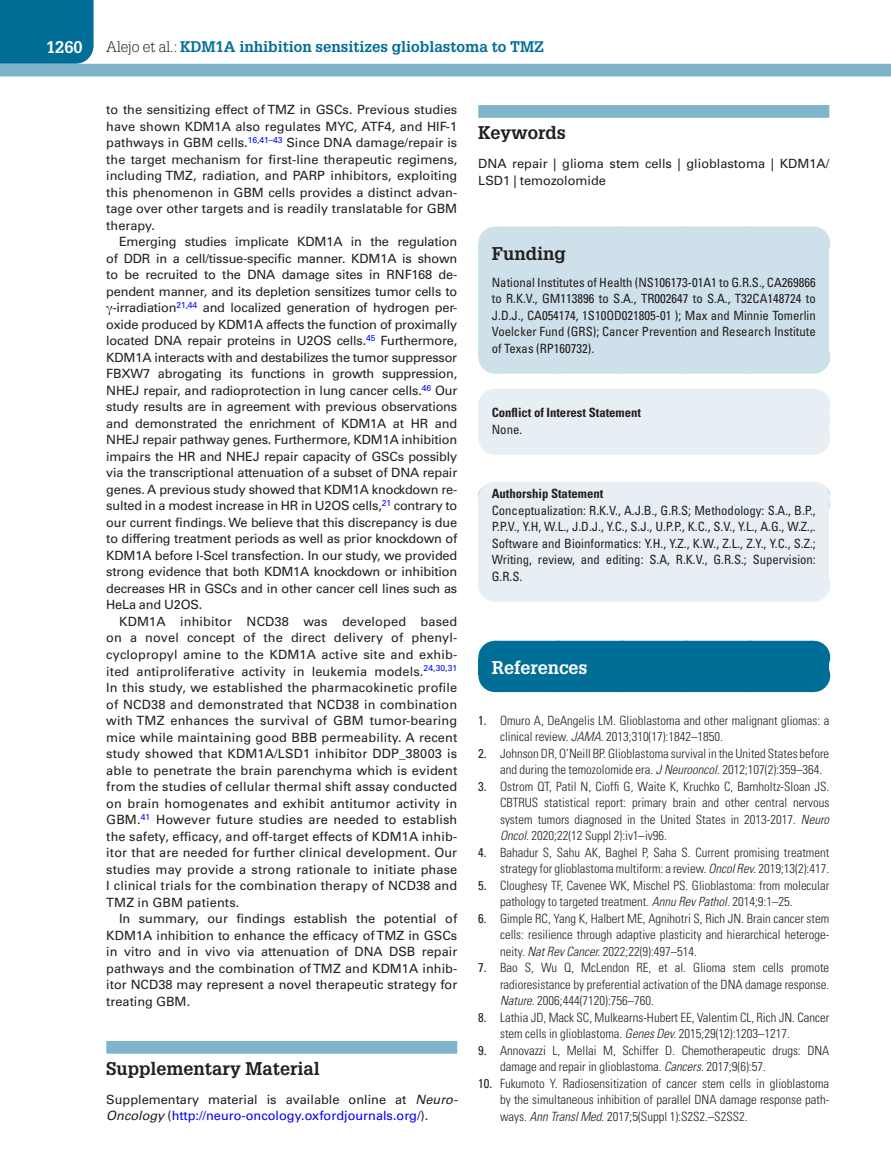
<style>
.page{position:relative;width:891px;height:1175px;background:#fff}
.page>*{position:absolute;margin:0;border:0;box-sizing:border-box;transform-origin:0 0}
.t1{font:700 18px "Glypha LT Std";color:#231f20}
.t2{font:700 18px "Glypha LT Std";color:#fff}
.t3{font:700 16.5px "Glypha LT Std";color:#fff}
.t4{font:700 15px "Glypha LT Std";color:#006e96}
.t5{font:12.75px/16.5px "Univers LT Std";color:#231f20;text-align:justify}
.t6{font:300 condensed 12.75px/16.5px "Univers LT Std";color:#231f20}
.t7{font:condensed 12.75px/16.5px "Univers LT Std";color:#231f20;text-align:justify}
.t8{font:700 condensed 12.75px "Univers LT Std";color:#231f20}
.s1{font-weight:300;color:#231f20}
.s2{font-family:"Gandhari Unicode"}
.s3{font-style:italic}
.s4{color:#00f}
.s5{font-weight:400}
</style>
<div class="page">
<div style="left:0;top:0;width:94px;height:64px;background:#006e96"></div>
<div style="left:0;top:64px;width:891px;height:12px;background:#7fb4ca"></div>
<div style="left:106px;top:1040px;width:351px;height:13px;background:#7fb4ca"></div>
<div style="left:478px;top:105px;width:351px;height:13px;background:#7fb4ca"></div>
<div style="left:478px;top:244px;width:351px;height:33px;background:#cee0ea"></div>
<div style="left:495px;top:226px;width:318px;height:34px;background:#cee0ea"></div>
<svg style="left:558px;top:226px;width:223px;height:1px"></svg>
<hr style="left:813px;top:226px;width:1px;height:34px;background:#cee0ea">
<div style="left:478px;top:274px;width:351px;height:82px;background:#cee0ea"></div>
<div style="left:495px;top:340px;width:318px;height:34px;background:#cee0ea"></div>
<svg style="left:561px;top:373px;width:220px;height:1px"></svg>
<hr style="left:813px;top:340px;width:1px;height:34px;background:#cee0ea">
<div style="left:478px;top:400px;width:351px;height:25px;background:#e8eff4"></div>
<div style="left:495px;top:388px;width:318px;height:34px;background:#e8eff4"></div>
<hr style="left:813px;top:388px;width:1px;height:34px;background:#e8eff4">
<div style="left:478px;top:417px;width:351px;height:20px;background:#e8eff4"></div>
<div style="left:495px;top:422px;width:318px;height:32px;background:#e8eff4"></div>
<svg style="left:558px;top:388px;width:223px;height:1px"></svg>
<hr style="left:813px;top:422px;width:1px;height:32px;background:#e8eff4">
<div style="left:487px;top:486px;width:334px;height:16px;background:#e8eff4"></div>
<svg style="left:821px;top:486px;width:1px;height:12px"></svg>
<div style="left:478px;top:498px;width:351px;height:86px;background:#e8eff4"></div>
<div style="left:495px;top:482px;width:318px;height:32px;background:#e8eff4"></div>
<hr style="left:813px;top:482px;width:1px;height:32px;background:#e8eff4">
<div style="left:495px;top:568px;width:318px;height:34px;background:#e8eff4"></div>
<hr style="left:813px;top:568px;width:1px;height:34px;background:#e8eff4">
<div style="left:478px;top:658px;width:351px;height:16px;background:#006e96"></div>
<div style="left:495px;top:640px;width:318px;height:34px;background:#006e96"></div>
<hr style="left:813px;top:640px;width:1px;height:34px;background:#006e96">
<div style="left:495px;top:659px;width:318px;height:33px;background:#006e96"></div>
<svg style="left:558px;top:640px;width:223px;height:1px"></svg>
<hr style="left:813px;top:659px;width:1px;height:33px;background:#006e96">
<p class="t3" style="left:46px;top:37px;width:38px">1260</p>
<p class="t4" style="left:106px;top:37px;width:439px"><span class="s1">Alejo et al.:</span> KDM1A inhibition sensitizes glioblastoma to TMZ</p>
<p class="t5" style="left:106px;top:102px;width:353px">to the sensitizing effect of TMZ in GSCs. Previous studies have shown KDM1A also regulates MYC, ATF4, and HIF-1 pathways in GBM cells.<sup>16</sup><sup>,</sup><sup>41–43</sup> Since DNA damage/repair is the target mechanism for first-line therapeutic regimens, including TMZ, radiation, and PARP inhibitors, exploiting this phenomenon in GBM cells provides a distinct advan&shy;tage over other targets and is readily translatable for GBM therapy.</p>
<p class="t5" style="left:106px;top:234px;width:353px;text-indent:13px">Emerging studies implicate KDM1A in the regulation of DDR in a cell/tissue-specific manner. KDM1A is shown to be recruited to the DNA damage sites in RNF168 de&shy;pendent manner, and its depletion sensitizes tumor cells to <span class="s2">γ</span>-irradiation<sup>21</sup><sup>,</sup><sup>44</sup> and localized generation of hydrogen per&shy;oxide produced by KDM1A affects the function of proximally located DNA repair proteins in U2OS cells.<sup>45</sup> Furthermore, KDM1A interacts with and destabilizes the tumor suppressor FBXW7 abrogating its functions in growth suppression, NHEJ repair, and radioprotection in lung cancer cells.<sup>46</sup> Our study results are in agreement with previous observations and demonstrated the enrichment of KDM1A at HR and NHEJ repair pathway genes. Furthermore, KDM1A inhibition impairs the HR and NHEJ repair capacity of GSCs possibly via the transcriptional attenuation of a subset of DNA repair genes. A previous study showed that KDM1A knockdown re&shy;sulted in a modest increase in HR in U2OS cells,<sup>21</sup> contrary to our current findings. We believe that this discrepancy is due to differing treatment periods as well as prior knockdown of KDM1A before I-Scel transfection. In our study, we provided strong evidence that both KDM1A knockdown or inhibition decreases HR in GSCs and in other cancer cell lines such as HeLa and U2OS.</p>
<p class="t5" style="left:106px;top:613px;width:353px;text-indent:13px">KDM1A inhibitor NCD38 was developed based on a novel concept of the direct delivery of phenyl&shy;cyclopropyl amine to the KDM1A active site and exhib&shy;ited antiproliferative activity in leukemia models.<sup>24</sup><sup>,</sup><sup>30</sup><sup>,</sup><sup>31<br></sup>In this study, we established the pharmacokinetic profile of NCD38 and demonstrated that NCD38 in combination with TMZ enhances the survival of GBM tumor-bearing mice while maintaining good BBB permeability. A recent study showed that KDM1A/LSD1 inhibitor DDP_38003 is able to penetrate the brain parenchyma which is evident from the studies of cellular thermal shift assay conducted on brain homogenates and exhibit antitumor activity in GBM.<sup>41</sup> However future studies are needed to establish the safety, efficacy, and off-target effects of KDM1A inhib&shy;itor that are needed for further clinical development. Our studies may provide a strong rationale to initiate phase I clinical trials for the combination therapy of NCD38 and TMZ in GBM patients.</p>
<p class="t5" style="left:106px;top:910px;width:353px;text-indent:13px">In summary, our findings establish the potential of KDM1A inhibition to enhance the efficacy of TMZ in GSCs in vitro and in vivo via attenuation of DNA DSB repair pathways and the combination of TMZ and KDM1A inhib&shy;itor NCD38 may represent a novel therapeutic strategy for treating GBM.</p>
<h1 class="t1" style="left:106px;top:1057px;width:215px">Supplementary Material</h1>
<p class="t5" style="left:106px;top:1091px;width:353px">Supplementary material is available online at <span class="s3">Neuro-<br>Oncology</span> (<span class="s4">http://neuro-oncology.oxfordjournals.org/</span>).</p>
<h1 class="t1" style="left:478px;top:121px;width:89px">Keywords</h1>
<p class="t5" style="left:478px;top:155px;width:352px">DNA repair | glioma stem cells | glioblastoma | KDM1A/<br>LSD1 | temozolomide</p>
<h1 class="t1" style="left:492px;top:242px;width:76px">Funding</h1>
<p class="t7" style="left:492px;top:274px;width:326px">National Institutes of Health (NS106173-01A1 to G.R.S., CA269866 to R.K.V., GM113896 to S.A., TR002647 to S.A., T32CA148724 to J.D.J., CA054174, 1S10OD021805-01 ); Max and Minnie Tomerlin Voelcker Fund (GRS); Cancer Prevention and Research Institute of Texas (RP160732).</p>
<p class="t8" style="left:492px;top:405px;width:151px">Conflict of Interest Statement</p>
<p class="t7" style="left:492px;top:421px;width:32px">None.</p>
<p class="t8" style="left:492px;top:486px;width:113px">Authorship Statement</p>
<p class="t7" style="left:492px;top:502px;width:326px">Conceptualization: R.K.V., A.J.B., G.R.S; Methodology: S.A., B.P., P.P.V., Y.H, W.L., J.D.J., Y.C., S.J., U.P.P., K.C., S.V., Y.L., A.G., W.Z.,.<br>Software and Bioinformatics: Y.H., Y.Z., K.W., Z.L., Z.Y., Y.C., S.Z.; Writing, review, and editing: S.A, R.K.V., G.R.S.; Supervision:<br>G.R.S.</p>
<h1 class="t2" style="left:492px;top:656px;width:97px">References</h1>
<p class="t6" style="left:500px;top:712px;width:331px;text-indent:-22px"><span class="s5">1.</span> Omuro A, DeAngelis LM. Glioblastoma and other malignant gliomas: a clinical review. <span class="s3">JAMA.</span> 2013;310(17):1842–1850.</p>
<p class="t6" style="left:500px;top:745px;width:331px;text-indent:-22px"><span class="s5">2.</span> Johnson DR, O’Neill BP. Glioblastoma survival in the United States before and during the temozolomide era. <span class="s3">J Neurooncol.</span> 2012;107(2):359–364.</p>
<p class="t6" style="left:500px;top:778px;width:331px;text-align:justify;text-indent:-22px"><span class="s5">3.</span> Ostrom QT, Patil N, Cioffi G, Waite K, Kruchko C, Barnholtz-Sloan JS.<br>CBTRUS statistical report: primary brain and other central nervous system tumors diagnosed in the United States in 2013-2017. <span class="s3">Neuro Oncol.</span> 2020;22(12 Suppl 2):iv1–iv96.</p>
<p class="t6" style="left:478px;top:844px;width:352px;text-align:right"><span class="s5">4.</span> Bahadur S, Sahu AK, Baghel P, Saha S. Current promising treatment strategy for glioblastoma multiform: a review. <span class="s3">Oncol Rev</span>. 2019;13(2):417.</p>
<p class="t6" style="left:500px;top:877px;width:331px;text-indent:-22px"><span class="s5">5.</span> Cloughesy TF, Cavenee WK, Mischel PS. Glioblastoma: from molecular pathology to targeted treatment. <span class="s3">Annu Rev Pathol.</span> 2014;9:1–25.</p>
<p class="t6" style="left:500px;top:910px;width:331px;text-align:justify;text-indent:-22px"><span class="s5">6.</span> Gimple RC, Yang K, Halbert ME, Agnihotri S, Rich JN. Brain cancer stem cells: resilience through adaptive plasticity and hierarchical heteroge&shy;neity. <span class="s3">Nat Rev Cancer.</span> 2022;22(9):497–514.</p>
<p class="t6" style="left:500px;top:959px;width:331px;text-align:justify;text-indent:-22px"><span class="s5">7.</span> Bao S, Wu Q, McLendon RE, et al. Glioma stem cells promote radioresistance by preferential activation of the DNA damage response.<br><span class="s3">Nature.</span> 2006;444(7120):756–760.</p>
<p class="t6" style="left:500px;top:1009px;width:331px;text-indent:-22px"><span class="s5">8.</span> Lathia JD, Mack SC, Mulkearns-Hubert EE, Valentim CL, Rich JN. Cancer stem cells in glioblastoma. <span class="s3">Genes Dev.</span> 2015;29(12):1203–1217.</p>
<p class="t6" style="left:500px;top:1042px;width:331px;text-indent:-22px"><span class="s5">9.</span> Annovazzi L, Mellai M, Schiffer D. Chemotherapeutic drugs: DNA damage and repair in glioblastoma. <span class="s3">Cancers</span>. 2017;9(6):57.</p>
<p class="t6" style="left:500px;top:1075px;width:331px;text-align:justify;text-indent:-22px"><span class="s5">10.</span> Fukumoto Y. Radiosensitization of cancer stem cells in glioblastoma by the simultaneous inhibition of parallel DNA damage response path&shy;ways. <span class="s3">Ann Transl Med</span>. 2017;5(Suppl 1):S2S2.–S2SS2.</p>
</div>
